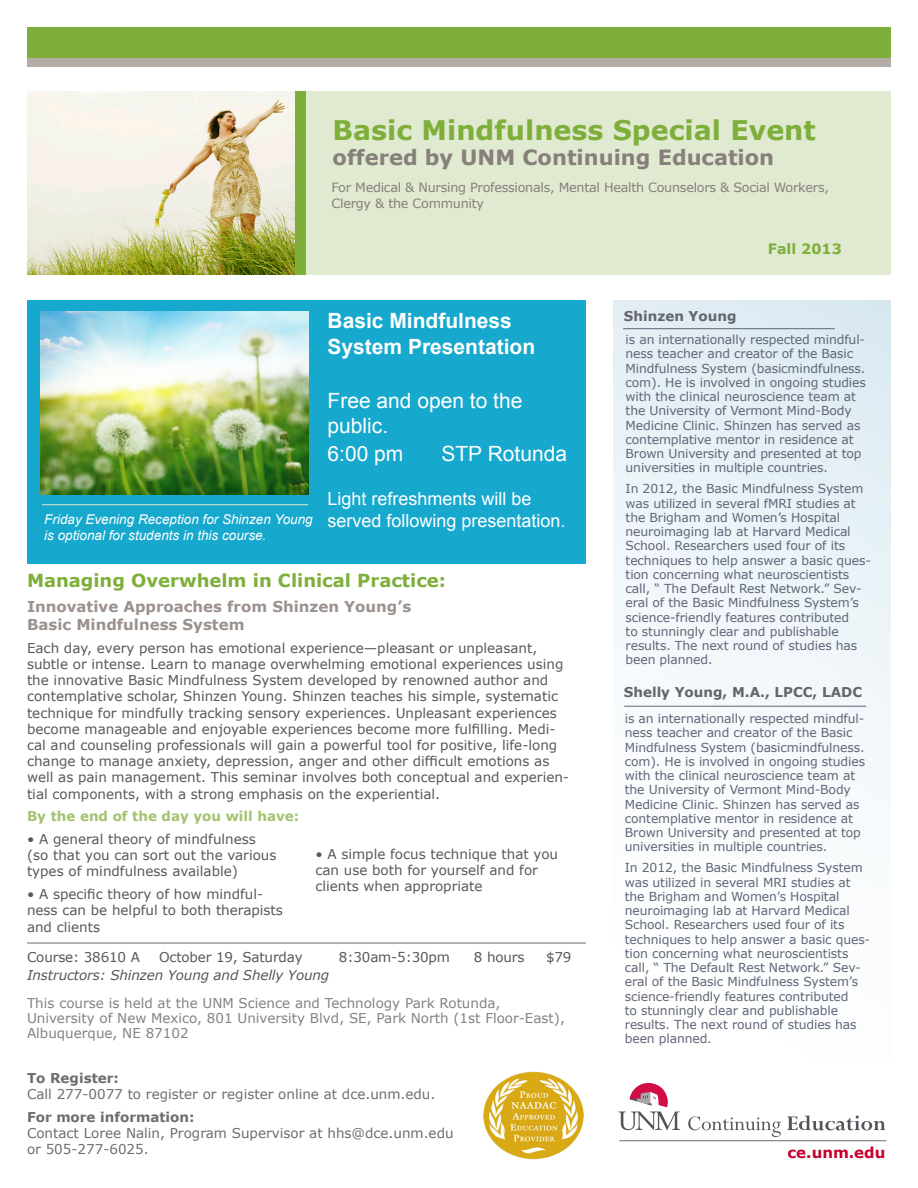
<style>
.page{position:relative;width:918px;height:1188px;background:#fff}
.page>*{position:absolute;margin:0;border:0;box-sizing:border-box;transform-origin:0 0}
.t1{font:700 27px "Verdana";color:#7eaf3a}
.G_E_Course_Title{font:21px/25.2px "Arial";color:#fff}
.G_E_Course_Title-2{font:700 21px/25.2px "Arial";color:#fff}
.t2{font:700 21px "Verdana";color:#867f7a}
.G_E_Course_Title-3{font:18px "Arial";color:#fff}
.t3{font:700 18px "Verdana";color:#7eaf3a}
.t4{font:700 15px/18px "Verdana";color:#9b928e}
.t5{font:700 15px "Verdana";color:#c5002e}
.t6{font:700 14.25px "Verdana";color:#7eaf3a}
.t7{font:13.5px/16.2px "Verdana";color:#57585a}
.t8{font:13.5px/15px "Verdana";color:#808285}
.t9{font:13.5px/16.2px "Verdana";color:#6c6d70}
.G_E_Course_Title-4{font:italic 13.5px "Arial";color:#fff}
.t10{font:italic 13.5px "Verdana";letter-spacing:-.01em;color:#57585a}
.t11{font:700 13.5px "Verdana";color:#64656a}
.t12{font:700 13.5px "Verdana";color:#6c6d70}
.t13{font:700 13.5px "Verdana";color:#a2c26f}
.t14{font:12.75px/15.3px "Verdana";letter-spacing:-.02em;color:#867f7a}
.t15{font:12.3px/14.2px "Verdana";letter-spacing:-.01em;color:#606578}
</style>
<div class="page">
<div style="left:306px;top:91px;width:585px;height:183px;background:#e0ead0"></div>
<div style="left:27px;top:27px;width:864px;height:32px;background:#7eaf3a"></div>
<div style="left:27px;top:58px;width:864px;height:9px;background:#b4aca6"></div>
<img style="left:27px;top:91px;width:268px;height:183px">
<div style="left:295px;top:91px;width:11px;height:183px;background:#7eaf3a"></div>
<hr style="left:27px;top:943px;width:559px;height:1px;background:#6c6d70">
<div style="left:613px;top:300px;width:278px;height:758px;background:linear-gradient(to bottom,#e0edf3,#fff)"></div>
<hr style="left:623px;top:328px;width:212px;height:1px;background:#606578">
<div style="left:27px;top:300px;width:558px;height:264px;background:#16a8cd"></div>
<img style="left:40px;top:311px;width:268px;height:183px">
<hr style="left:42px;top:504px;width:266px;height:1px;background:#e0ead0">
<hr style="left:619px;top:1140px;width:267px;height:1px;background:#6c6d70">
<svg style="left:688px;top:1116px;width:93px;height:21px"></svg>
<svg style="left:787px;top:1116px;width:98px;height:14px"></svg>
<svg style="left:618px;top:1083px;width:62px;height:47px"></svg>
<img style="left:483px;top:1071px;width:101px;height:89px">
<hr style="left:624px;top:706px;width:242px;height:1px;background:#606578">
<p class="t1" style="left:333px;top:113px;width:485px">Basic Mindfulness Special Event</p>
<p class="t2" style="left:333px;top:144px;width:443px">offered by UNM Continuing Education</p>
<p class="t14" style="left:332px;top:180px;width:499px">For Medical &amp; Nursing Professionals, Mental Health Counselors &amp; Social Workers,<br>Clergy &amp; the Community</p>
<p class="G_E_Course_Title-2" style="left:328px;top:309px;width:209px">Basic Mindfulness<br>System Presentation</p>
<p class="G_E_Course_Title" style="left:328px;top:388px;width:196px">Free and open to the public.</p>
<p class="G_E_Course_Title" style="left:328px;top:441px;width:77px">6:00 pm</p>
<p class="G_E_Course_Title" style="left:441px;top:441px;width:127px">STP Rotunda</p>
<p class="G_E_Course_Title-3" style="left:328px;top:487px;width:206px">Light refreshments will be</p>
<p class="G_E_Course_Title-4" style="left:44px;top:510px;width:270px">Friday Evening Reception for Shinzen Young</p>
<p class="G_E_Course_Title-3" style="left:328px;top:508px;width:240px">served following presentation.</p>
<p class="G_E_Course_Title-4" style="left:44px;top:527px;width:224px">is optional for students in this course.</p>
<p class="t3" style="left:27px;top:569px;width:421px">Managing Overwhelm in Clinical Practice:</p>
<p class="t4" style="left:27px;top:597px;width:386px">Innovative Approaches from Shinzen Young’s<br>Basic Mindfulness System</p>
<p class="t7" style="left:27px;top:639px;width:544px">Each day, every person has emotional experience—pleasant or unpleasant, subtle or intense. Learn to manage overwhelming emotional experiences using the innovative Basic Mindfulness System developed by renowned author and contemplative scholar, Shinzen Young. Shinzen teaches his simple, systematic technique for mindfully tracking sensory experiences. Unpleasant experiences become manageable and enjoyable experiences become more fulfilling. Medi&shy;cal and counseling professionals will gain a powerful tool for positive, life-long change to manage anxiety, depression, anger and other difficult emotions as well as pain management. This seminar involves both conceptual and experien&shy;tial components, with a strong emphasis on the experiential.</p>
<p class="t13" style="left:27px;top:808px;width:274px">By the end of the day you will have:</p>
<p class="t7" style="left:315px;top:845px;width:244px">• A simple focus technique that you can use both for yourself and for clients when appropriate</p>
<p class="t7" style="left:27px;top:830px;width:251px">• A general theory of mindfulness (so that you can sort out the various types of mindfulness available)</p>
<p class="t7" style="left:27px;top:886px;width:257px">• A specific theory of how mindful&shy;ness can be helpful to both therapists and clients</p>
<p class="t7" style="left:27px;top:948px;width:114px">Course: 38610 A</p>
<p class="t7" style="left:159px;top:948px;width:145px">October 19, Saturday</p>
<p class="t7" style="left:339px;top:948px;width:113px">8:30am-5:30pm</p>
<p class="t7" style="left:474px;top:948px;width:52px">8 hours</p>
<p class="t7" style="left:546px;top:948px;width:27px">$79</p>
<p class="t10" style="left:27px;top:966px;width:304px">Instructors: Shinzen Young and Shelly Young</p>
<p class="t8" style="left:27px;top:996px;width:539px">This course is held at the UNM Science and Technology Park Rotunda,<br>University of New Mexico, 801 University Blvd, SE, Park North (1st Floor-East),<br>Albuquerque, NE 87102</p>
<p class="t12" style="left:27px;top:1069px;width:93px">To Register:</p>
<p class="t9" style="left:27px;top:1086px;width:410px">Call 277-0077 to register or register online at dce.unm.edu.</p>
<p class="t12" style="left:27px;top:1108px;width:169px">For more information:</p>
<p class="t9" style="left:27px;top:1125px;width:428px">Contact Loree Nalin, Program Supervisor at hhs@dce.unm.edu or 505-277-6025.</p>
<p class="t11" style="left:624px;top:307px;width:114px">Shinzen Young</p>
<p class="t6" style="left:768px;top:240px;width:75px">Fall 2013</p>
<p class="t15" style="left:626px;top:332px;width:242px">is an internationally respected mindful&shy;ness teacher and creator of the Basic Mindfulness System (basicmindfulness. com). He is involved in ongoing studies with the clinical neuroscience team at the University of Vermont Mind-Body Medicine Clinic. Shinzen has served as contemplative mentor in residence at Brown University and presented at top universities in multiple countries.</p>
<p class="t15" style="left:626px;top:481px;width:247px">In 2012, the Basic Mindfulness System was utilized in several fMRI studies at the Brigham and Women’s Hospital neuroimaging lab at Harvard Medical School. Researchers used four of its techniques to help answer a basic ques&shy;tion concerning what neuroscientists call, “ The Default Rest Network.” Sev&shy;eral of the Basic Mindfulness System’s science-friendly features contributed<br>to stunningly clear and publishable results. The next round of studies has been planned.</p>
<p class="t11" style="left:624px;top:683px;width:240px">Shelly Young, M.A., LPCC, LADC</p>
<p class="t15" style="left:625px;top:711px;width:242px">is an internationally respected mindful&shy;ness teacher and creator of the Basic Mindfulness System (basicmindfulness. com). He is involved in ongoing studies with the clinical neuroscience team at the University of Vermont Mind-Body Medicine Clinic. Shinzen has served as contemplative mentor in residence at Brown University and presented at top universities in multiple countries.</p>
<p class="t15" style="left:625px;top:860px;width:247px">In 2012, the Basic Mindfulness System was utilized in several MRI studies at the Brigham and Women’s Hospital neuroimaging lab at Harvard Medical School. Researchers used four of its techniques to help answer a basic ques&shy;tion concerning what neuroscientists call, “ The Default Rest Network.” Sev&shy;eral of the Basic Mindfulness System’s science-friendly features contributed<br>to stunningly clear and publishable results. The next round of studies has been planned.</p>
<p class="t5" style="left:787px;top:1143px;width:99px">ce.unm.edu</p>
</div>
